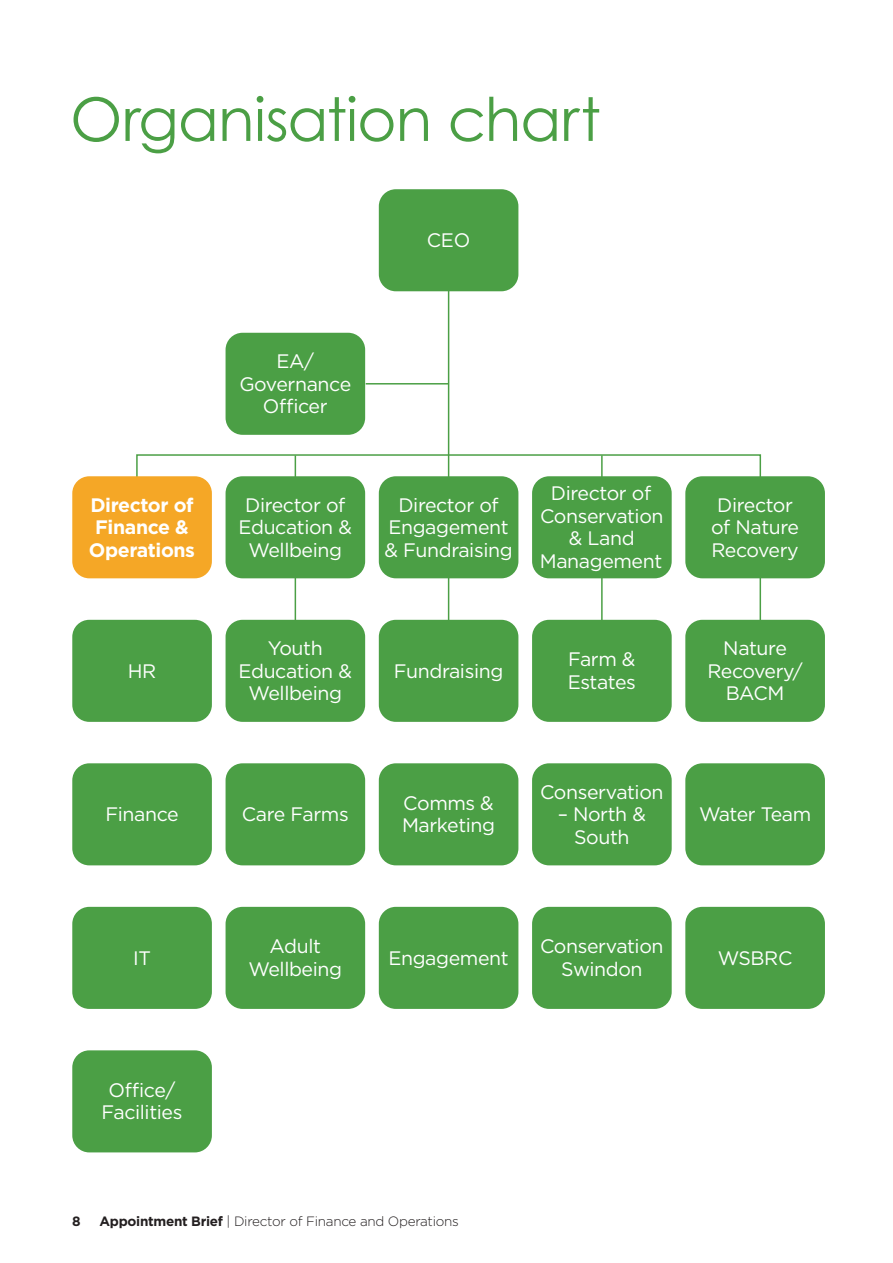
<style>
.page{position:relative;width:893px;height:1263px;background:#fff}
.page>*{position:absolute;margin:0;border:0;box-sizing:border-box;transform-origin:0 0}
.t1{font:60px "Century Gothic";letter-spacing:-.015em;color:#4b9f45}
.t2{font:19.5px/22.5px "Gotham";letter-spacing:-.02em;color:#fff;text-align:center}
.t3{font:700 19.5px/22.5px "Gotham";letter-spacing:-.02em;color:#fff;text-align:center}
.t4{font:300 13.5px "Gotham";letter-spacing:-.02em;color:#231f20}
.t5{font:700 13.5px "Gotham";color:#231f20}
.s1{font-weight:700}
</style>
<div class="page">
<svg style="left:135px;top:453px;width:627px;height:180px"></svg>
<hr style="left:295px;top:455px;width:1px;height:180px;background:#4b9f45">
<hr style="left:601px;top:455px;width:2px;height:180px;background:#4b9f45">
<hr style="left:448px;top:281px;width:1px;height:382px;background:#4b9f45">
<div style="left:72px;top:476px;width:140px;height:102px;background:#f5a726;border-radius:17px"></div>
<div style="left:226px;top:476px;width:139px;height:102px;background:#4b9f45;border-radius:17px"></div>
<div style="left:685px;top:476px;width:140px;height:102px;background:#4b9f45;border-radius:17px"></div>
<div style="left:379px;top:476px;width:139px;height:102px;background:#4b9f45;border-radius:17px"></div>
<div style="left:532px;top:476px;width:140px;height:102px;background:#4b9f45;border-radius:17px"></div>
<div style="left:379px;top:189px;width:139px;height:102px;background:#4b9f45;border-radius:17px"></div>
<div style="left:226px;top:333px;width:139px;height:102px;background:#4b9f45;border-radius:17px"></div>
<div style="left:72px;top:620px;width:140px;height:102px;background:#4b9f45;border-radius:17px"></div>
<div style="left:226px;top:620px;width:139px;height:102px;background:#4b9f45;border-radius:17px"></div>
<div style="left:685px;top:620px;width:140px;height:102px;background:#4b9f45;border-radius:17px"></div>
<div style="left:379px;top:620px;width:139px;height:102px;background:#4b9f45;border-radius:17px"></div>
<div style="left:532px;top:620px;width:140px;height:102px;background:#4b9f45;border-radius:17px"></div>
<div style="left:72px;top:763px;width:140px;height:102px;background:#4b9f45;border-radius:17px"></div>
<div style="left:226px;top:763px;width:139px;height:102px;background:#4b9f45;border-radius:17px"></div>
<div style="left:685px;top:763px;width:140px;height:102px;background:#4b9f45;border-radius:17px"></div>
<div style="left:379px;top:763px;width:139px;height:102px;background:#4b9f45;border-radius:17px"></div>
<div style="left:532px;top:763px;width:140px;height:102px;background:#4b9f45;border-radius:17px"></div>
<div style="left:72px;top:907px;width:140px;height:102px;background:#4b9f45;border-radius:17px"></div>
<div style="left:226px;top:907px;width:139px;height:102px;background:#4b9f45;border-radius:17px"></div>
<div style="left:685px;top:907px;width:140px;height:102px;background:#4b9f45;border-radius:17px"></div>
<div style="left:379px;top:907px;width:139px;height:102px;background:#4b9f45;border-radius:17px"></div>
<div style="left:532px;top:907px;width:140px;height:102px;background:#4b9f45;border-radius:17px"></div>
<div style="left:72px;top:1050px;width:140px;height:102px;background:#4b9f45;border-radius:17px"></div>
<hr style="left:366px;top:383px;width:82px;height:1px;background:#4b9f45">
<h1 class="t1" style="left:70px;top:83px;width:532px">Organisation chart</h1>
<p class="t2" style="left:239px;top:350px;width:113px">EA/<br>Governance<br>Officer</p>
<p class="t2" style="left:427px;top:228px;width:45px">CEO</p>
<p class="t2" style="left:384px;top:493px;width:130px">Director of<br>Engagement &amp; Fundraising</p>
<p class="t2" style="left:540px;top:482px;width:125px">Director of<br>Conservation &amp; Land<br>Management</p>
<p class="t3" style="left:89px;top:493px;width:108px">Director of<br>Finance &amp;<br>Operations</p>
<p class="t2" style="left:239px;top:493px;width:115px">Director of<br>Education &amp;<br>Wellbeing</p>
<p class="t2" style="left:711px;top:493px;width:89px">Director of Nature<br>Recovery</p>
<p class="t2" style="left:128px;top:659px;width:30px">HR</p>
<p class="t2" style="left:239px;top:637px;width:115px">Youth<br>Education &amp;<br>Wellbeing</p>
<p class="t2" style="left:707px;top:637px;width:97px">Nature<br>Recovery/<br>BACM</p>
<p class="t2" style="left:394px;top:659px;width:111px">Fundraising</p>
<p class="t2" style="left:568px;top:648px;width:70px;text-align:left">Farm &amp;<br>Estates</p>
<p class="t2" style="left:540px;top:780px;width:125px">Conservation</p>
<p class="t2" style="left:558px;top:803px;width:90px">– North &amp;<br>South</p>
<p class="t2" style="left:402px;top:791px;width:95px;text-align:left">Comms &amp;<br>Marketing</p>
<p class="t2" style="left:105px;top:803px;width:75px">Finance</p>
<p class="t2" style="left:242px;top:803px;width:108px">Care Farms</p>
<p class="t2" style="left:699px;top:803px;width:114px">Water Team</p>
<p class="t2" style="left:133px;top:946px;width:19px">IT</p>
<p class="t2" style="left:249px;top:935px;width:95px">Adult<br>Wellbeing</p>
<p class="t2" style="left:388px;top:946px;width:122px">Engagement</p>
<p class="t2" style="left:718px;top:946px;width:76px">WSBRC</p>
<p class="t2" style="left:540px;top:935px;width:125px">Conservation<br>Swindon</p>
<p class="t2" style="left:102px;top:1078px;width:82px">Office/<br>Facilities</p>
<p class="t5" style="left:72px;top:1212px;width:10px">8</p>
<p class="t4" style="left:99px;top:1212px;width:361px"><span class="s1">Appointment Brief</span> | Director of Finance and Operations</p>
</div>
